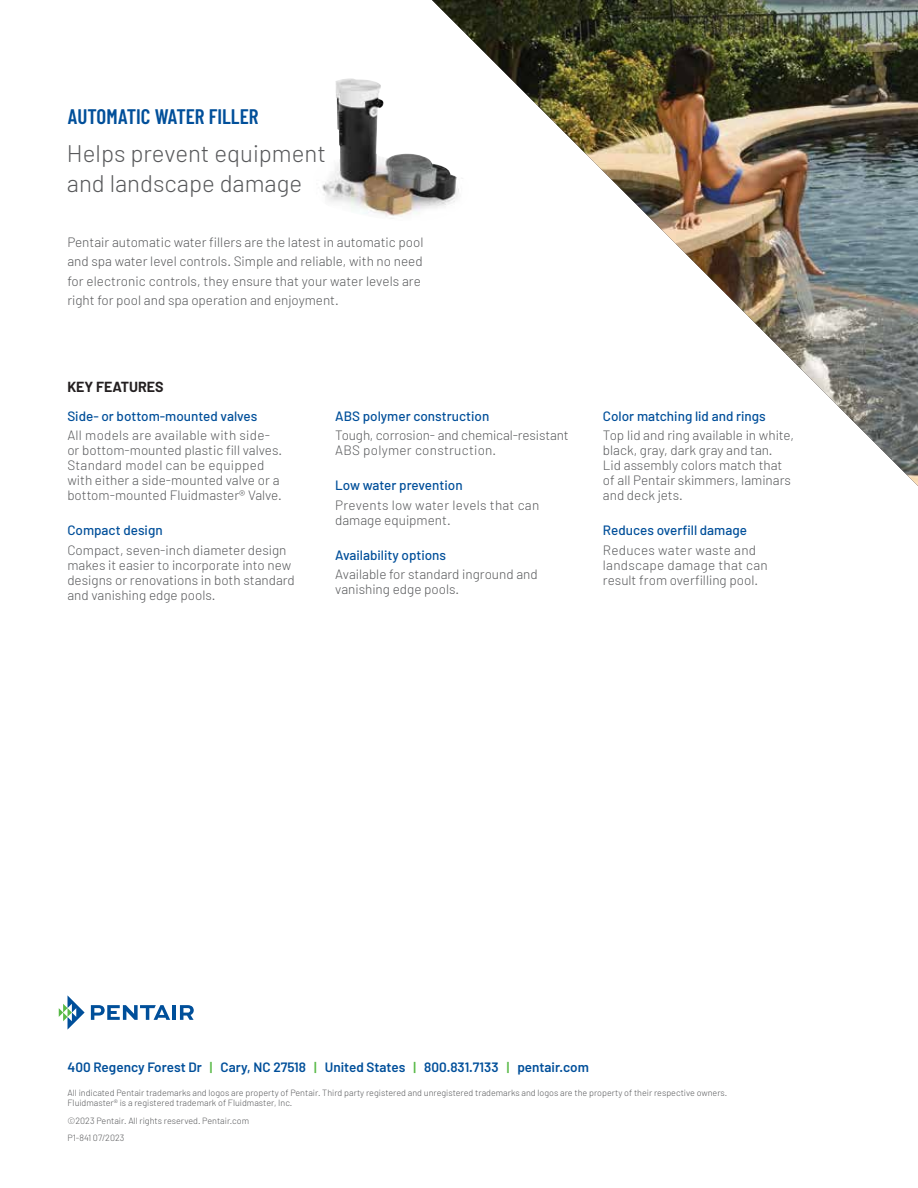
<style>
.page{position:relative;width:918px;height:1188px;background:#fff}
.page>*{position:absolute;margin:0;border:0;box-sizing:border-box;transform-origin:0 0}
.t1{font:300 24px/30px "Barlow";color:#58595b}
.t2{font:600 21px "Barlow Condensed";color:#004f9a}
.t3{font:700 14.25px "Barlow";color:#231f20}
.t4{font:300 13.5px/15px "Barlow";color:#58595b}
.t5{font:500 13.5px "Barlow";color:#004f9a}
.t6{font:600 13.5px "Barlow";color:#004f9a}
.t7{font:300 13.5px/15px "Barlow";letter-spacing:.02em;color:#58595b}
.t8{font:300 9px/10.5px "Barlow";color:#58595b}
.s1{color:#58b947}
</style>
<div class="page">
<img style="left:322px;top:78px;width:110px;height:139px">
<img style="left:432px;top:0;width:486px;height:486px">
<svg style="left:59px;top:995px;width:26px;height:35px"></svg>
<svg style="left:91px;top:1005px;width:79px;height:15px"></svg>
<hr style="left:173px;top:1005px;width:3px;height:15px;background:#004f9a">
<svg style="left:180px;top:1005px;width:14px;height:15px"></svg>
<h2 class="t2" style="left:67px;top:104px;width:193px">AUTOMATIC WATER FILLER</h2>
<h1 class="t1" style="left:67px;top:138px;width:261px">Helps prevent equipment and landscape damage</h1>
<p class="t4" style="left:67px;top:232px;width:358px;line-height:19.5px">Pentair automatic water fillers are the latest in automatic pool and spa water level controls. Simple and reliable, with no need for electronic controls, they ensure that your water levels are right for pool and spa operation and enjoyment.</p>
<p class="t3" style="left:67px;top:378px;width:98px">KEY FEATURES</p>
<p class="t5" style="left:67px;top:408px;width:192px">Side- or bottom-mounted valves</p>
<p class="t4" style="left:67px;top:427px;width:216px">All models are available with side&shy;or bottom-mounted plastic fill valves.<br>Standard model can be equipped with either a side-mounted valve or a bottom-mounted Fluidmaster® Valve.</p>
<p class="t5" style="left:67px;top:522px;width:97px">Compact design</p>
<p class="t4" style="left:67px;top:542px;width:229px">Compact, seven-inch diameter design makes it easier to incorporate into new designs or renovations in both standard and vanishing edge pools.</p>
<p class="t5" style="left:335px;top:408px;width:156px">ABS polymer construction</p>
<p class="t4" style="left:335px;top:427px;width:235px">Tough, corrosion- and chemical-resistant<br>ABS polymer construction.</p>
<p class="t5" style="left:335px;top:477px;width:129px">Low water prevention</p>
<p class="t4" style="left:335px;top:497px;width:206px">Prevents low water levels that can damage equipment.</p>
<p class="t5" style="left:335px;top:547px;width:113px">Availability options</p>
<p class="t4" style="left:335px;top:566px;width:204px">Available for standard inground and vanishing edge pools.</p>
<p class="t5" style="left:603px;top:407px;width:164px">Color matching lid and rings</p>
<p class="t4" style="left:603px;top:427px;width:193px">Top lid and ring available in white, black, gray, dark gray and tan.<br>Lid assembly colors match that of all Pentair skimmers, laminars and deck jets.</p>
<p class="t5" style="left:603px;top:522px;width:146px">Reduces overfill damage</p>
<p class="t7" style="left:603px;top:542px;width:166px">Reduces water waste and landscape damage that can result from overfilling pool.</p>
<p class="t6" style="left:68px;top:1058px;width:523px">400 Regency Forest Dr <span class="s1">|</span> Cary, NC 27518 <span class="s1">|</span> United States <span class="s1">|</span> 800.831.7133 <span class="s1">|</span> pentair.com</p>
<p class="t8" style="left:68px;top:1087px;width:661px">All indicated Pentair trademarks and logos are property of Pentair. Third party registered and unregistered trademarks and logos are the property of their respective owners.<br>Fluidmaster® is a registered trademark of Fluidmaster, Inc.</p>
<p class="t8" style="left:68px;top:1111px;width:183px;line-height:17.2px">©2023 Pentair. All rights reserved. Pentair.com<br>P1-841 07/2023</p>
</div>
